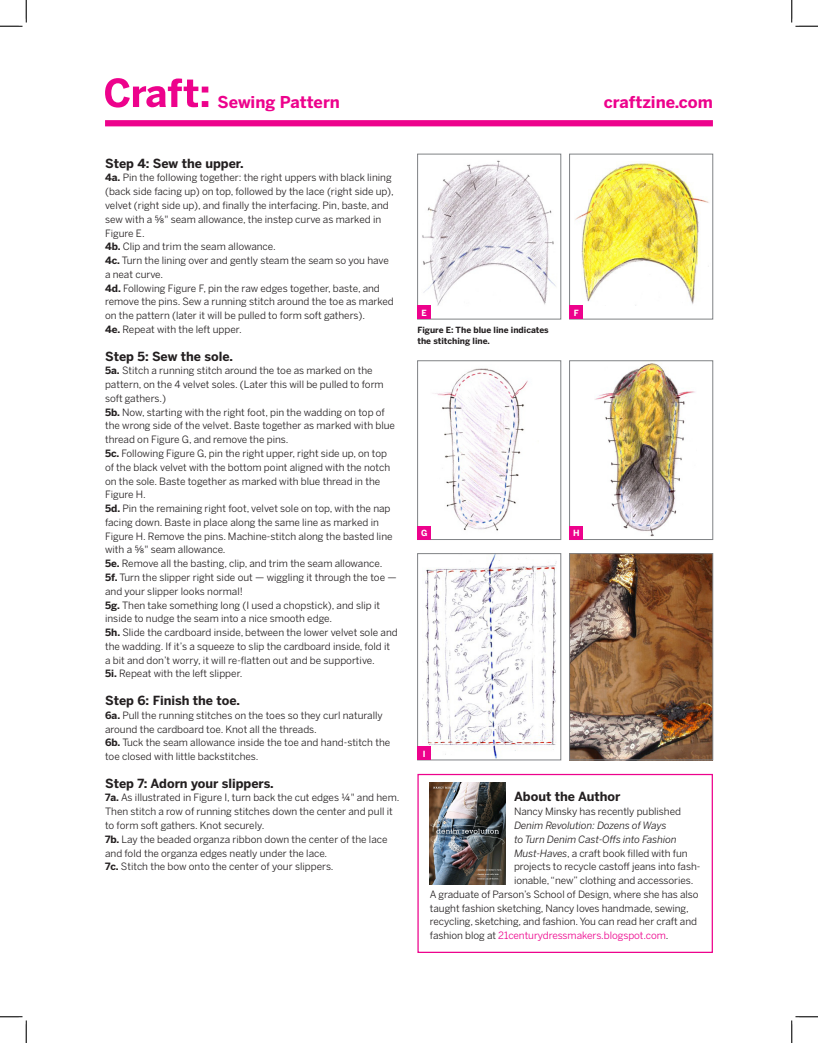
<style>
.page{position:relative;width:818px;height:1043px;background:#fff}
.page>*{position:absolute;margin:0;border:0;box-sizing:border-box;transform-origin:0 0}
.t1{font:700 16.25px "Benton Sans";color:#ed028c}
.B_head{font:700 12.5px "Benton Sans";color:#231f20}
.Body_Numbered_Step{font:10px/13.8px "Benton Sans";color:#231f20}
.Body{font:10px "Benton Sans";letter-spacing:-.005em;color:#231f20}
.Body-2{font:italic 10px "Benton Sans";letter-spacing:-.005em;color:#231f20}
.Body-3{font:10px "Benton Sans";letter-spacing:-.005em;color:#ed028c}
.t2{font:700 8.5px/11px "Benton Sans";color:#231f20}
.t3{font:700 8.5px "Benton Sans";color:#fff}
.s1{font-weight:700}
.s2{font-family:"Benton Sans Frac BK"}
.s3{font-style:italic}
.s4{color:#231f20}
</style>
<div class="page">
<div style="left:105px;top:120px;width:607px;height:6px;background:#ed028c"></div>
<svg style="left:105px;top:78px;width:103px;height:30px"></svg>
<img style="left:422px;top:160px;width:134px;height:146px">
<div style="left:417px;top:154px;width:144px;height:165px;border:1px solid #808285"></div>
<img style="left:434px;top:368px;width:94px;height:163px">
<div style="left:417px;top:360px;width:144px;height:179px;border:1px solid #808285"></div>
<img style="left:422px;top:555px;width:134px;height:203px">
<div style="left:417px;top:553px;width:144px;height:207px;border:1px solid #808285"></div>
<img style="left:571px;top:555px;width:139px;height:203px">
<div style="left:569px;top:553px;width:143px;height:207px;border:1px solid #808285"></div>
<img style="left:575px;top:163px;width:134px;height:143px">
<div style="left:569px;top:154px;width:143px;height:165px;border:1px solid #808285"></div>
<img style="left:595px;top:363px;width:100px;height:174px">
<div style="left:569px;top:360px;width:143px;height:179px;border:1px solid #808285"></div>
<div style="left:417px;top:305px;width:14px;height:14px;background:#ed028c"></div>
<div style="left:417px;top:526px;width:14px;height:13px;background:#ed028c"></div>
<div style="left:417px;top:746px;width:14px;height:14px;background:#ed028c"></div>
<div style="left:569px;top:305px;width:14px;height:14px;background:#ed028c"></div>
<div style="left:569px;top:526px;width:14px;height:13px;background:#ed028c"></div>
<div style="left:417px;top:774px;width:295px;height:179px;border:1px solid #ed028c"></div>
<img style="left:429px;top:782px;width:76px;height:102px">
<svg style="left:0;top:0;width:27px;height:27px"></svg>
<svg style="left:0;top:1016px;width:27px;height:26px"></svg>
<svg style="left:791px;top:0;width:27px;height:27px"></svg>
<svg style="left:791px;top:1016px;width:27px;height:26px"></svg>
<h1 class="t1" style="left:218px;top:92px;width:124px">Sewing Pattern</h1>
<h1 class="t1" style="left:603px;top:92px;width:111px">craftzine.com</h1>
<p class="B_head" style="left:105px;top:156px;width:140px">Step 4: Sew the upper.</p>
<p class="Body_Numbered_Step" style="left:105px;top:171px;width:290px"><span class="s1">4a.</span> Pin the following together: the right uppers with black lining (back side facing up) on top, followed by the lace (right side up), velvet (right side up), and finally the interfacing. Pin, baste, and sew with a <span class="s2">3</span>" seam allowance, the instep curve as marked in Figure E.</p>
<p class="Body_Numbered_Step" style="left:105px;top:240px;width:172px"><span class="s1">4b.</span> Clip and trim the seam allowance.</p>
<p class="Body_Numbered_Step" style="left:105px;top:253px;width:285px"><span class="s1">4c.</span> Turn the lining over and gently steam the seam so you have a neat curve.</p>
<p class="Body_Numbered_Step" style="left:105px;top:281px;width:290px"><span class="s1">4d.</span> Following Figure F, pin the raw edges together, baste, and remove the pins. Sew a running stitch around the toe as marked on the pattern (later it will be pulled to form soft gathers).</p>
<p class="Body_Numbered_Step" style="left:105px;top:322px;width:138px"><span class="s1">4e.</span> Repeat with the left upper.</p>
<p class="B_head" style="left:105px;top:348px;width:129px">Step 5: Sew the sole.</p>
<p class="Body_Numbered_Step" style="left:105px;top:364px;width:280px"><span class="s1">5a.</span> Stitch a running stitch around the toe as marked on the pattern, on the 4 velvet soles. (Later this will be pulled to form soft gathers.)</p>
<p class="Body_Numbered_Step" style="left:105px;top:405px;width:291px"><span class="s1">5b.</span> Now, starting with the right foot, pin the wadding on top of the wrong side of the velvet. Baste together as marked with blue thread on Figure G, and remove the pins.</p>
<p class="Body_Numbered_Step" style="left:105px;top:446px;width:287px"><span class="s1">5c.</span> Following Figure G, pin the right upper, right side up, on top of the black velvet with the bottom point aligned with the notch on the sole. Baste together as marked with blue thread in the Figure H.</p>
<p class="Body_Numbered_Step" style="left:105px;top:501px;width:289px"><span class="s1">5d.</span> Pin the remaining right foot, velvet sole on top, with the nap facing down. Baste in place along the same line as marked in Figure H. Remove the pins. Machine-stitch along the basted line with a <span class="s2">3</span>" seam allowance.</p>
<p class="Body_Numbered_Step" style="left:105px;top:556px;width:279px"><span class="s1">5e.</span> Remove all the basting, clip, and trim the seam allowance.</p>
<p class="Body_Numbered_Step" style="left:105px;top:570px;width:293px"><span class="s1">5f.</span> Turn the slipper right side out — wiggling it through the toe — and your slipper looks normal!</p>
<p class="Body_Numbered_Step" style="left:105px;top:598px;width:276px"><span class="s1">5g.</span> Then take something long (I used a chopstick), and slip it inside to nudge the seam into a nice smooth edge.</p>
<p class="Body_Numbered_Step" style="left:105px;top:625px;width:294px"><span class="s1">5h.</span> Slide the cardboard inside, between the lower velvet sole and the wadding. If it’s a squeeze to slip the cardboard inside, fold it a bit and don’t worry, it will re-flatten out and be supportive.</p>
<p class="Body_Numbered_Step" style="left:105px;top:667px;width:139px"><span class="s1">5i.</span> Repeat with the left slipper.</p>
<p class="B_head" style="left:105px;top:693px;width:136px">Step 6: Finish the toe.</p>
<p class="Body_Numbered_Step" style="left:105px;top:708px;width:279px"><span class="s1">6a.</span> Pull the running stitches on the toes so they curl naturally around the cardboard toe. Knot all the threads.</p>
<p class="Body_Numbered_Step" style="left:105px;top:735px;width:287px"><span class="s1">6b.</span> Tuck the seam allowance inside the toe and hand-stitch the toe closed with little backstitches.</p>
<p class="B_head" style="left:105px;top:775px;width:170px">Step 7: Adorn your slippers.</p>
<p class="Body_Numbered_Step" style="left:105px;top:790px;width:296px"><span class="s1">7a.</span> As illustrated in Figure I, turn back the cut edges ¼" and hem.<br>Then stitch a row of running stitches down the center and pull it to form soft gathers. Knot securely.</p>
<p class="Body_Numbered_Step" style="left:105px;top:832px;width:284px"><span class="s1">7b.</span> Lay the beaded organza ribbon down the center of the lace and fold the organza edges neatly under the lace.</p>
<p class="Body_Numbered_Step" style="left:105px;top:859px;width:230px"><span class="s1">7c.</span> Stitch the bow onto the center of your slippers.</p>
<p class="t3" style="left:421px;top:307px;width:6px">E</p>
<p class="t2" style="left:417px;top:324px;width:133px">Figure E: The blue line indicates the stitching line.</p>
<p class="t3" style="left:574px;top:307px;width:6px">F</p>
<p class="t3" style="left:421px;top:528px;width:8px">G</p>
<p class="t3" style="left:573px;top:528px;width:8px">H</p>
<p class="t3" style="left:423px;top:748px;width:3px">I</p>
<p class="B_head" style="left:514px;top:789px;width:108px">About the Author</p>
<p class="Body" style="left:514px;top:805px;width:168px">Nancy Minsky has recently published</p>
<p class="Body-2" style="left:514px;top:819px;width:154px">Denim Revolution: Dozens of Ways</p>
<p class="Body-2" style="left:514px;top:833px;width:164px">to Turn Denim Cast-Offs into Fashion</p>
<p class="Body" style="left:514px;top:847px;width:175px"><span class="s3">Must-Haves</span>, a craft book filled with fun</p>
<p class="Body" style="left:514px;top:860px;width:188px">projects to recycle castoff jeans into fash-</p>
<p class="Body" style="left:514px;top:874px;width:181px">ionable, “new” clothing and accessories.</p>
<p class="Body" style="left:430px;top:888px;width:270px">A graduate of Parson’s School of Design, where she has also</p>
<p class="Body" style="left:430px;top:902px;width:260px">taught fashion sketching, Nancy loves handmade, sewing,</p>
<p class="Body" style="left:430px;top:915px;width:268px">recycling, sketching, and fashion. You can read her craft and</p>
<p class="Body-3" style="left:430px;top:929px;width:240px"><span class="s4">fashion blog at</span> 21centurydressmakers.blogspot.com<span class="s4">.</span></p>
</div>
